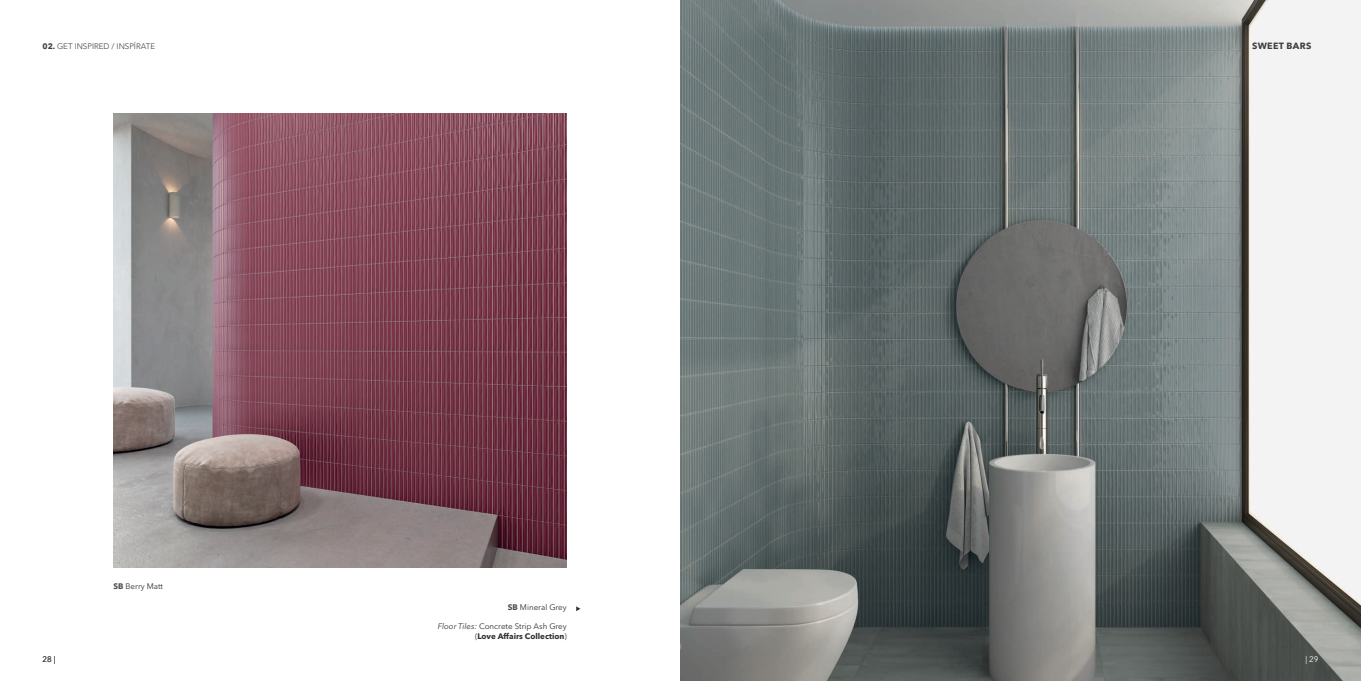
<style>
.page{position:relative;width:1361px;height:681px;background:#fff}
.page>*{position:absolute;margin:0;border:0;box-sizing:border-box;transform-origin:0 0}
.t1{font:700 9px "Avenir Next LT Pro";letter-spacing:.035em;color:#3e3e3f}
.t2{font:8px/9.6px "Avenir Next LT Pro";color:#312f30;text-align:right}
.t3{font:300 8px "Avenir LT Std";color:#3e3e3f}
.t4{font:8px "Avenir Next LT Pro";color:#fff}
.t5{font:8px "Avenir Next LT Pro";color:#3e3e3f}
.s1{font-family:"Avenir Next LT Pro";font-weight:700}
.s2{font-weight:700;color:#4a4b4c}
.s3{font-style:italic}
.s4{font-weight:700}
</style>
<div class="page">
<img style="left:680px;top:0;width:681px;height:680px">
<img style="left:113px;top:113px;width:454px;height:454px">
<svg style="left:576px;top:606px;width:4px;height:5px"></svg>
<p class="t3" style="left:43px;top:41px;width:114px"><span class="s1">02.</span> GET INSPIRED / INSPÍRATE</p>
<p class="t5" style="left:43px;top:654px;width:15px">28 |</p>
<p class="t2" style="left:113px;top:580px;width:51px"><span class="s2">SB</span> Berry Matt</p>
<p class="t2" style="left:508px;top:602px;width:60px"><span class="s2">SB</span> Mineral Grey</p>
<p class="t2" style="left:438px;top:621px;width:131px"><span class="s3">Floor Tiles:</span> Concrete Strip Ash Grey (<span class="s4">Love Affairs Collection</span>)</p>
<p class="t1" style="left:1252px;top:41px;width:61px">SWEET BARS</p>
<p class="t4" style="left:1305px;top:654px;width:15px">| 29</p>
</div>
